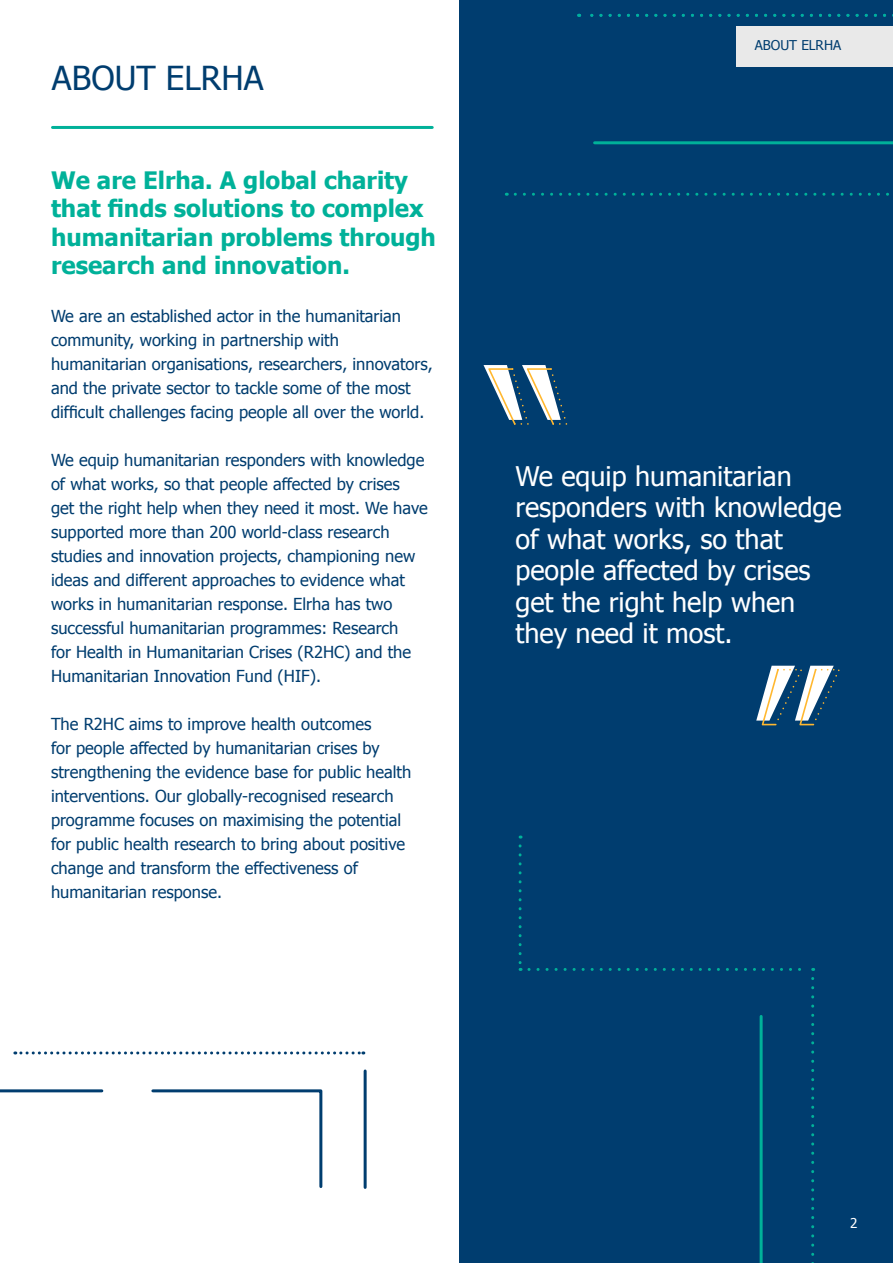
<style>
.page{position:relative;width:893px;height:1263px;background:#fff}
.page>*{position:absolute;margin:0;border:0;box-sizing:border-box;transform-origin:0 0}
.t1{font:33px "Tahoma";color:#003d6f}
.t2{font:27px/31.5px "Tahoma";color:#fff}
.t3{font:700 24px/28.5px "Tahoma";color:#00b199}
.t4{font:16.5px/24px "Tahoma";color:#003d6f}
.t5{font:13.5px "Tahoma";color:#003d6f}
.t6{font:13.5px "Tahoma";color:#fff}
</style>
<div class="page">
<div style="left:459px;top:0;width:434px;height:1263px;background:#003d6f"></div>
<hr style="left:364px;top:1071px;width:3px;height:116px;background:#003d6f">
<svg style="left:0;top:1051px;width:364px;height:137px"></svg>
<svg style="left:483px;top:365px;width:84px;height:60px"></svg>
<svg style="left:756px;top:666px;width:84px;height:59px"></svg>
<hr style="left:52px;top:126px;width:380px;height:3px;background:#00b199">
<svg style="left:519px;top:846px;width:3px;height:125px"></svg>
<svg style="left:529px;top:968px;width:285px;height:3px"></svg>
<svg style="left:811px;top:978px;width:3px;height:285px"></svg>
<svg style="left:515px;top:193px;width:374px;height:3px"></svg>
<hr style="left:595px;top:141px;width:298px;height:3px;background:#00b199">
<hr style="left:760px;top:1016px;width:3px;height:247px;background:#00b199">
<div style="left:736px;top:27px;width:157px;height:40px;background:#e9e9e9"></div>
<svg style="left:579px;top:14px;width:306px;height:3px"></svg>
<h1 class="t1" style="left:52px;top:56px;width:213px">ABOUT ELRHA</h1>
<h3 class="t3" style="left:51px;top:164px;width:386px">We are Elrha. A global charity that finds solutions to complex humanitarian problems through research and innovation.</h3>
<p class="t4" style="left:51px;top:303px;width:383px">We are an established actor in the humanitarian community, working in partnership with humanitarian organisations, researchers, innovators, and the private sector to tackle some of the most difficult challenges facing people all over the world.</p>
<p class="t4" style="left:51px;top:447px;width:378px">We equip humanitarian responders with knowledge of what works, so that people affected by crises<br>get the right help when they need it most. We have supported more than 200 world-class research studies and innovation projects, championing new ideas and different approaches to evidence what works in humanitarian response. Elrha has two successful humanitarian programmes: Research<br>for Health in Humanitarian Crises (R2HC) and the Humanitarian Innovation Fund (HIF).</p>
<p class="t4" style="left:51px;top:712px;width:362px">The R2HC aims to improve health outcomes<br>for people affected by humanitarian crises by strengthening the evidence base for public health interventions. Our globally-recognised research programme focuses on maximising the potential for public health research to bring about positive change and transform the effectiveness of humanitarian response.</p>
<p class="t5" style="left:755px;top:36px;width:88px">ABOUT ELRHA</p>
<h2 class="t2" style="left:515px;top:459px;width:328px">We equip humanitarian responders with knowledge of what works, so that people affected by crises get the right help when they need it most.</h2>
<p class="t6" style="left:850px;top:1214px;width:9px">2</p>
</div>
